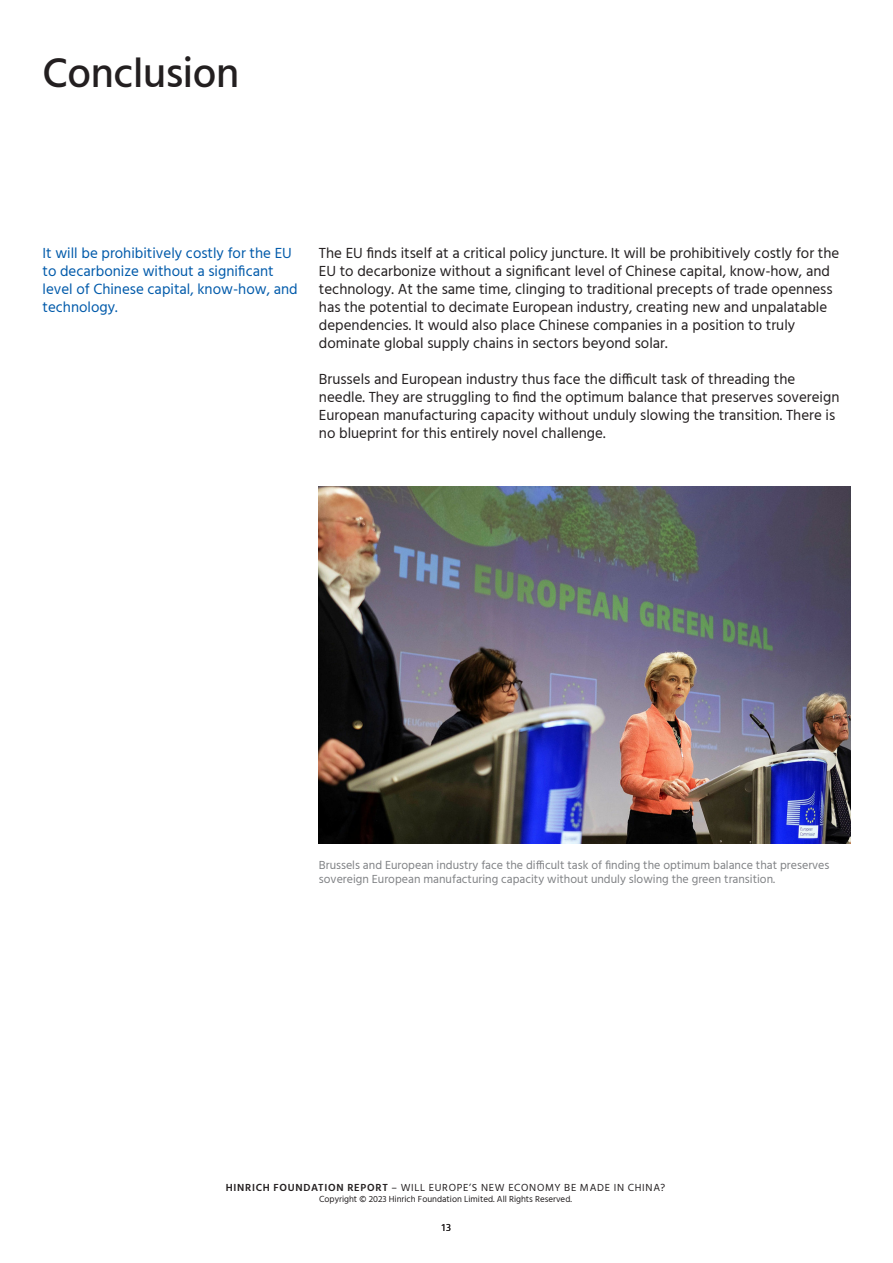
<style>
.page{position:relative;width:893px;height:1263px;background:#fff}
.page>*{position:absolute;margin:0;border:0;box-sizing:border-box;transform-origin:0 0}
.H1_-_headline_Black{font:500 42px "Hind";letter-spacing:-.01em;color:#231f20}
.t1{font:15px/18px "Hind";color:#231f20}
.t2{font:15px/18px "Hind";color:#015aaa}
.t3{font:12px/13.5px "Hind";color:#808285}
.t4{font:10.5px "Hind";letter-spacing:.07em;color:#231f20}
.t5{font:9px "Hind";color:#231f20}
.s1{font-weight:600}
</style>
<div class="page">
<img style="left:319px;top:486px;width:531px;height:357px">
<p class="H1_-_headline_Black" style="left:43px;top:44px;width:198px">Conclusion</p>
<p class="t2" style="left:43px;top:245px;width:257px">It will be prohibitively costly for the EU to decarbonize without a significant level of Chinese capital, know-how, and technology.</p>
<p class="t1" style="left:319px;top:245px;width:522px">The EU finds itself at a critical policy juncture. It will be prohibitively costly for the EU to decarbonize without a significant level of Chinese capital, know-how, and technology. At the same time, clinging to traditional precepts of trade openness has the potential to decimate European industry, creating new and unpalatable dependencies. It would also place Chinese companies in a position to truly dominate global supply chains in sectors beyond solar.</p>
<p class="t1" style="left:319px;top:371px;width:522px">Brussels and European industry thus face the difficult task of threading the needle. They are struggling to find the optimum balance that preserves sovereign European manufacturing capacity without unduly slowing the transition. There is no blueprint for this entirely novel challenge.</p>
<p class="t3" style="left:319px;top:859px;width:512px">Brussels and European industry face the difficult task of finding the optimum balance that preserves sovereign European manufacturing capacity without unduly slowing the green transition.</p>
<p class="t4" style="left:226px;top:1181px;width:441px"><span class="s1">HINRICH FOUNDATION REPORT</span> – WILL EUROPE’S NEW ECONOMY BE MADE IN CHINA?</p>
<p class="t5" style="left:319px;top:1193px;width:254px">Copyright © 2023 Hinrich Foundation Limited. All Rights Reserved.</p>
<p class="t4" style="left:442px;top:1220px;width:11px">13</p>
</div>
